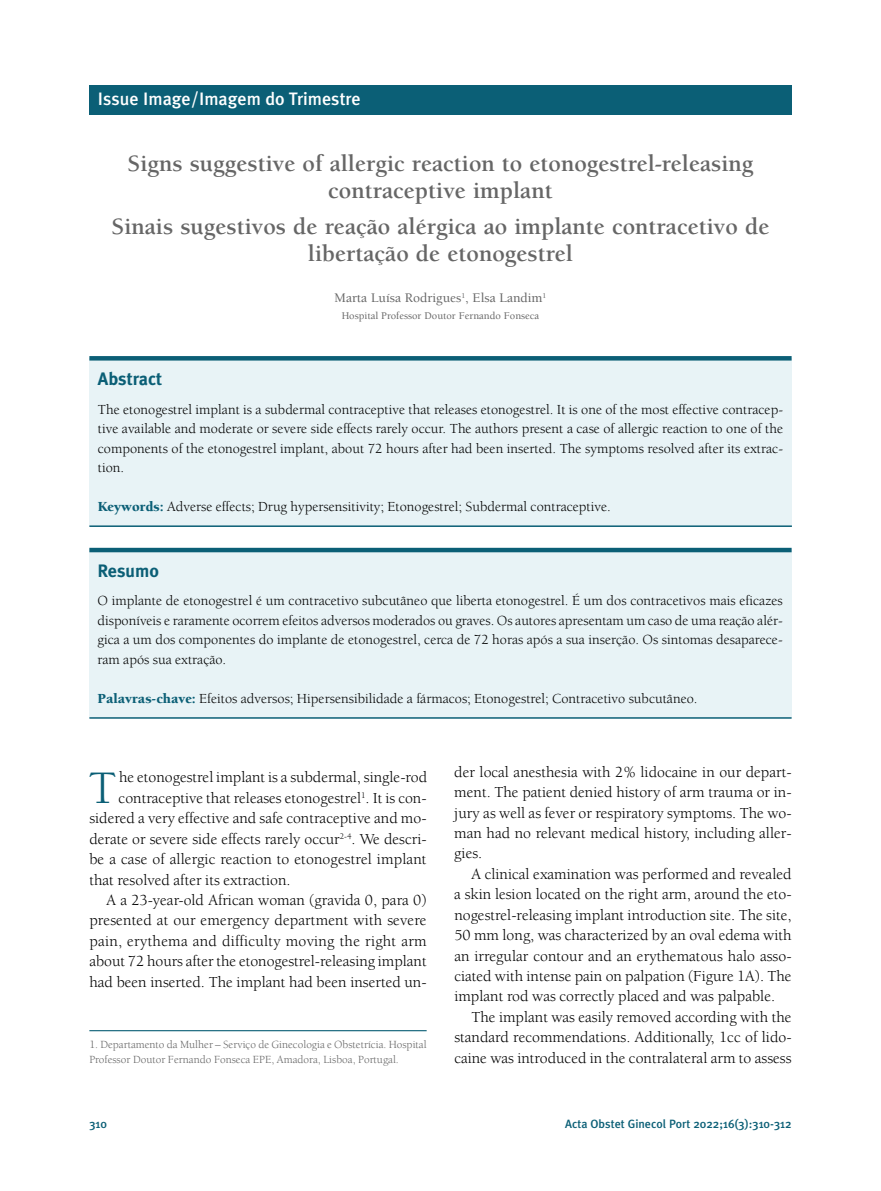
<style>
.page{position:relative;width:881px;height:1191px;background:#fff}
.page>*{position:absolute;margin:0;border:0;box-sizing:border-box;transform-origin:0 0}
.t1{font:47.85px "Berkeley";color:#0b5f76}
.t2{font:700 24px/27px "Berkeley";color:#666;text-align:center}
.t3{font:500 18px "Meta Plus";color:#fff}
.t4{font:700 18px "Meta Plus";color:#0b5f76}
.t5{font:15.75px/20.4px "Berkeley";color:#000;text-align:justify}
.t6{font:14.25px/19.5px "Berkeley";color:#000;text-align:justify}
.t7{font:500 13.5px "Berkeley";color:#656565}
.t8{font:500 12px "Meta Plus";color:#0b5f76}
.t9{font:11.25px/15px "Berkeley";color:#656565}
.t10{font:500 10.5px "Berkeley";color:#656565}
.s1{font-weight:900;color:#0b5f76}
</style>
<div class="page">
<div style="left:89px;top:85px;width:702px;height:30px;background:#0b5f76"></div>
<hr style="left:89px;top:1030px;width:337px;height:1px;background:#0b5f76">
<div style="left:89px;top:358px;width:702px;height:168px;background:#e8f3f6"></div>
<svg style="left:89px;top:356px;width:702px;height:4px;background:#0f6178"></svg>
<hr style="left:89px;top:525px;width:702px;height:2px;background:#0b5f76">
<div style="left:89px;top:550px;width:702px;height:168px;background:#e8f3f6"></div>
<hr style="left:89px;top:548px;width:702px;height:4px;background:#0b5f76">
<hr style="left:89px;top:717px;width:702px;height:1px;background:#0b5f76">
<p class="t3" style="left:98px;top:88px;width:264px">Issue Image/Imagem do Trimestre</p>
<h2 class="t2" style="left:127px;top:152px;width:627px">Signs suggestive of allergic reaction to etonogestrel-releasing contraceptive implant</h2>
<h2 class="t2" style="left:111px;top:214px;width:659px">Sinais sugestivos de reação alérgica ao implante contracetivo de libertação de etonogestrel</h2>
<p class="t7" style="left:334px;top:292px;width:213px">Marta Luísa Rodrigues<sup>1</sup>, Elsa Landim<sup>1</sup></p>
<p class="t10" style="left:341px;top:311px;width:199px">Hospital Professor Doutor Fernando Fonseca</p>
<p class="t4" style="left:98px;top:368px;width:66px">Abstract</p>
<p class="t6" style="left:98px;top:401px;width:686px">The etonogestrel implant is a subdermal contraceptive that releases etonogestrel. It is one of the most effective contracep&shy;tive available and moderate or severe side effects rarely occur. The authors present a case of allergic reaction to one of the components of the etonogestrel implant, about 72 hours after had been inserted. The symptoms resolved after its extrac&shy;tion.</p>
<p class="t6" style="left:98px;top:498px;width:514px"><span class="s1">Keywords:</span> Adverse effects; Drug hypersensitivity; Etonogestrel; Subdermal contraceptive.</p>
<p class="t4" style="left:97px;top:560px;width:63px">Resumo</p>
<p class="t6" style="left:97px;top:592px;width:686px">O implante de etonogestrel é um contracetivo subcutâneo que liberta etonogestrel. É um dos contracetivos mais eficazes disponíveis e raramente ocorrem efeitos adversos moderados ou graves. Os autores apresentam um caso de uma reação alér&shy;gica a um dos componentes do implante de etonogestrel, cerca de 72 horas após a sua inserção. Os sintomas desaparece&shy;ram após sua extração.</p>
<p class="t6" style="left:97px;top:690px;width:601px"><span class="s1">Palavras-chave:</span> Efeitos adversos; Hipersensibilidade a fármacos; Etonogestrel; Contracetivo subcutâneo.</p>
<h1 class="t1" style="left:89px;top:769px;width:29px">T</h1>
<p class="t5" style="left:119px;top:768px;width:309px">he etonogestrel implant is a subdermal, single-rod</p>
<p class="t5" style="left:119px;top:789px;width:309px">contraceptive that releases etonogestrel<sup>1</sup>. It is con-</p>
<p class="t5" style="left:89px;top:809px;width:338px">sidered a very effective and safe contraceptive and mo-</p>
<p class="t5" style="left:89px;top:830px;width:338px">derate or severe side effects rarely occur<sup>2-4</sup>. We descri-</p>
<p class="t5" style="left:89px;top:850px;width:338px">be a case of allergic reaction to etonogestrel implant</p>
<p class="t5" style="left:89px;top:870px;width:203px">that resolved after its extraction.</p>
<p class="t5" style="left:106px;top:891px;width:321px">A a 23-year-old African woman (gravida 0, para 0)</p>
<p class="t5" style="left:89px;top:911px;width:338px">presented at our emergency department with severe</p>
<p class="t5" style="left:89px;top:932px;width:338px">pain, erythema and difficulty moving the right arm</p>
<p class="t5" style="left:89px;top:952px;width:338px">about 72 hours after the etonogestrel-releasing implant</p>
<p class="t5" style="left:89px;top:972px;width:338px">had been inserted. The implant had been inserted un-</p>
<p class="t9" style="left:89px;top:1037px;width:338px">1. Departamento da Mulher – Serviço de Ginecologia e Obstetrícia. Hospital<br>Professor Doutor Fernando Fonseca EPE, Amadora, Lisboa, Portugal.</p>
<p class="t5" style="left:454px;top:763px;width:338px">der local anesthesia with 2% lidocaine in our depart&shy;ment. The patient denied history of arm trauma or in&shy;jury as well as fever or respiratory symptoms. The wo&shy;man had no relevant medical history, including aller&shy;gies.</p>
<p class="t5" style="left:454px;top:865px;width:338px;text-indent:17px">A clinical examination was performed and revealed a skin lesion located on the right arm, around the eto&shy;nogestrel-releasing implant introduction site. The site, 50 mm long, was characterized by an oval edema with an irregular contour and an erythematous halo asso&shy;ciated with intense pain on palpation (Figure 1A). The implant rod was correctly placed and was palpable.</p>
<p class="t5" style="left:454px;top:1008px;width:338px;text-indent:17px">The implant was easily removed according with the standard recommendations. Additionally, 1cc of lido&shy;caine was introduced in the contralateral arm to assess</p>
<p class="t8" style="left:89px;top:1117px;width:19px">310</p>
<p class="t8" style="left:565px;top:1117px;width:228px">Acta Obstet Ginecol Port 2022;16(3):310-312</p>
</div>
